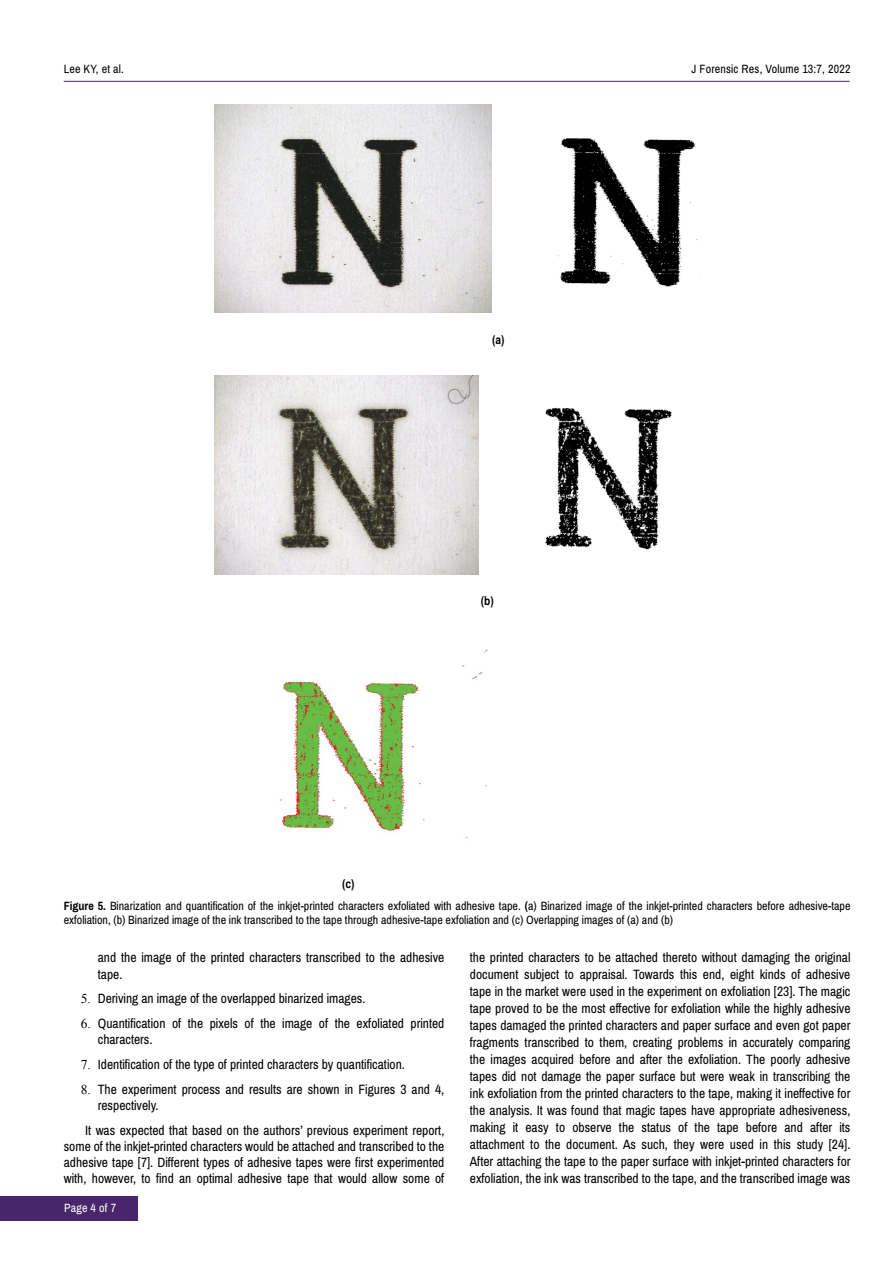
<style>
.page{position:relative;width:893px;height:1263px;background:#fff}
.page>*{position:absolute;margin:0;border:0;box-sizing:border-box;transform-origin:0 0}
.t1{font:13.5px/17px "Archivo Narrow";color:#000}
.t2{font:700 12.3px "Arial Narrow";color:#000}
.t3{font:12px/14.4px "Archivo Narrow";color:#000}
.t4{font:12px "Archivo Narrow";letter-spacing:.015em;color:#fff}
.s1{font-weight:700}
.s2{font-family:"Times New Roman"}
</style>
<div class="page">
<hr style="left:64px;top:81px;width:786px;height:1px;background:#49266c">
<div style="left:0;top:1196px;width:137px;height:24px;background:#49266c"></div>
<img style="left:215px;top:105px;width:483px;height:207px">
<img style="left:215px;top:375px;width:457px;height:199px">
<img style="left:279px;top:649px;width:209px;height:189px">
<p class="t3" style="left:64px;top:61px;width:62px">Lee KY, et al.</p>
<p class="t3" style="left:691px;top:61px;width:160px">J Forensic Res, Volume 13:7, 2022</p>
<p class="t2" style="left:492px;top:331px;width:14px">(a)</p>
<p class="t2" style="left:481px;top:591px;width:15px">(b)</p>
<p class="t2" style="left:342px;top:874px;width:14px">(c)</p>
<p class="t3" style="left:64px;top:899px;width:788px"><span class="s1">Figure 5.</span> Binarization and quantification of the inkjet-printed characters exfoliated with adhesive tape. <span class="s1">(</span>a) Binarized image of the inkjet-printed characters before adhesive-tape exfoliation, (b) Binarized image of the ink transcribed to the tape through adhesive-tape exfoliation and (c) Overlapping images of (a) and (b)</p>
<p class="t1" style="left:98px;top:950px;width:348px;line-height:16.2px">and the image of the printed characters transcribed to the adhesive tape.</p>
<p class="t1" style="left:81px;top:990px;width:286px"><span class="s2">5.</span> Deriving an image of the overlapped binarized images.</p>
<p class="t1" style="left:98px;top:1015px;width:348px;line-height:16.2px;text-indent:-17px"><span class="s2">6.</span> Quantification of the pixels of the image of the exfoliated printed characters.</p>
<p class="t1" style="left:81px;top:1056px;width:326px"><span class="s2">7.</span> Identification of the type of printed characters by quantification.</p>
<p class="t1" style="left:98px;top:1081px;width:348px;line-height:16.2px;text-indent:-17px"><span class="s2">8.</span> The experiment process and results are shown in Figures 3 and 4, respectively.</p>
<p class="t1" style="left:64px;top:1122px;width:382px;line-height:16.2px;text-align:justify;text-indent:21px">It was expected that based on the authors’ previous experiment report, some of the inkjet-printed characters would be attached and transcribed to the adhesive tape [7]. Different types of adhesive tapes were first experimented with, however, to find an optimal adhesive tape that would allow some of</p>
<p class="t4" style="left:64px;top:1201px;width:54px">Page 4 of 7</p>
<p class="t1" style="left:470px;top:949px;width:382px;text-align:justify">the printed characters to be attached thereto without damaging the original document subject to appraisal. Towards this end, eight kinds of adhesive tape in the market were used in the experiment on exfoliation [23]. The magic tape proved to be the most effective for exfoliation while the highly adhesive tapes damaged the printed characters and paper surface and even got paper fragments transcribed to them, creating problems in accurately comparing the images acquired before and after the exfoliation. The poorly adhesive tapes did not damage the paper surface but were weak in transcribing the ink exfoliation from the printed characters to the tape, making it ineffective for the analysis. It was found that magic tapes have appropriate adhesiveness, making it easy to observe the status of the tape before and after its attachment to the document. As such, they were used in this study [24].<br>After attaching the tape to the paper surface with inkjet-printed characters for exfoliation, the ink was transcribed to the tape, and the transcribed image was</p>
</div>
